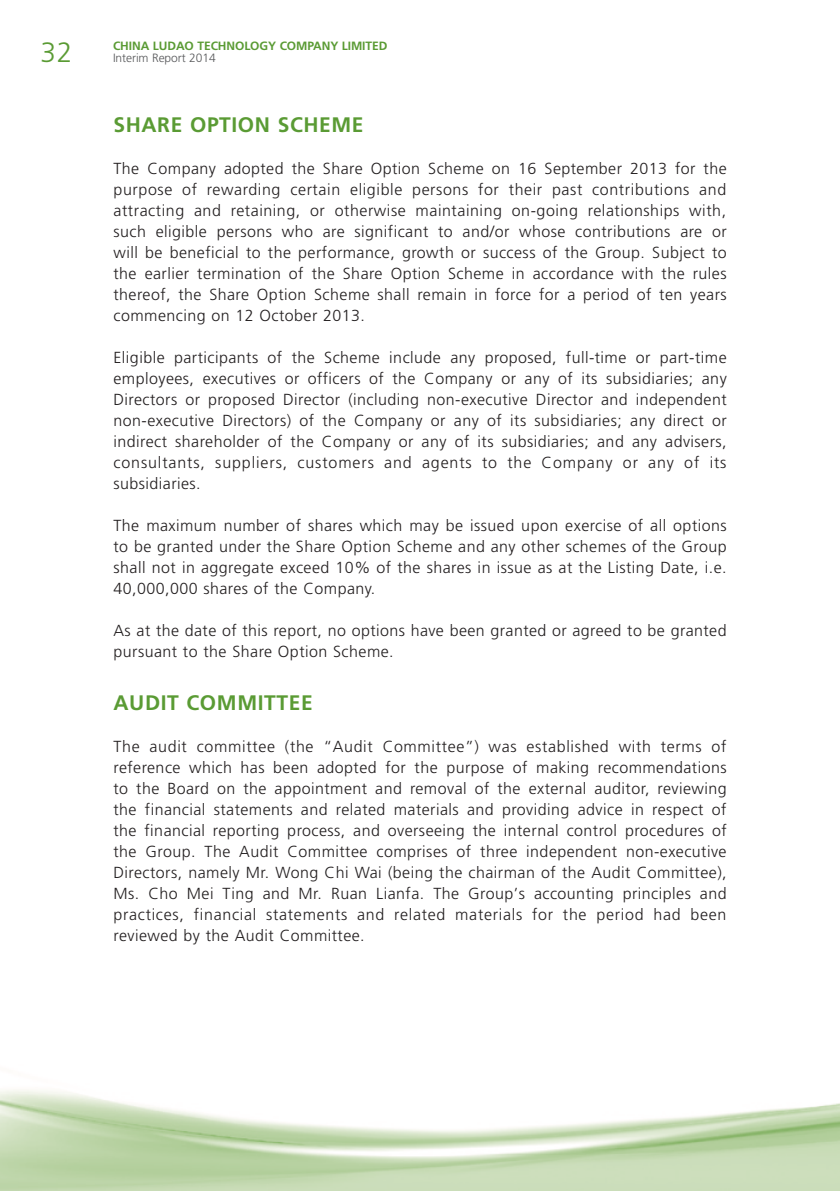
<style>
.page{position:relative;width:840px;height:1191px;background:#fff}
.page>*{position:absolute;margin:0;border:0;box-sizing:border-box;transform-origin:0 0}
.t1{font:300 28px "Frutiger LT Std";color:#5a9b34}
.Heading_1{font:700 21px "Frutiger LT Std";letter-spacing:.03em;color:#5a9b34}
.Body_Text{font:300 16px/21px "Frutiger LT Std";letter-spacing:.03em;color:#231f20;text-align:justify}
.t2{font:700 12px "Frutiger LT Std";letter-spacing:-.005em;color:#5a9b34}
.t3{font:300 12px "Frutiger LT Std";letter-spacing:-.005em;color:#57585a}
</style>
<div class="page">
<img style="left:0;top:1090px;width:839px;height:101px">
<p class="t2" style="left:113px;top:39px;width:276px">CHINA LUDAO TECHNOLOGY COMPANY LIMITED</p>
<h1 class="t1" style="left:41px;top:36px;width:33px">32</h1>
<p class="t3" style="left:113px;top:51px;width:104px">Interim Report 2014</p>
<p class="Heading_1" style="left:113px;top:113px;width:251px">SHARE OPTION SCHEME</p>
<p class="Body_Text" style="left:113px;top:158px;width:614px">The Company adopted the Share Option Scheme on 16 September 2013 for the purpose of rewarding certain eligible persons for their past contributions and attracting and retaining, or otherwise maintaining on-going relationships with, such eligible persons who are significant to and/or whose contributions are or will be beneficial to the performance, growth or success of the Group. Subject to the earlier termination of the Share Option Scheme in accordance with the rules thereof, the Share Option Scheme shall remain in force for a period of ten years commencing on 12 October 2013.</p>
<p class="Body_Text" style="left:113px;top:347px;width:614px">Eligible participants of the Scheme include any proposed, full-time or part-time employees, executives or officers of the Company or any of its subsidiaries; any Directors or proposed Director (including non-executive Director and independent non-executive Directors) of the Company or any of its subsidiaries; any direct or indirect shareholder of the Company or any of its subsidiaries; and any advisers, consultants, suppliers, customers and agents to the Company or any of its subsidiaries.</p>
<p class="Body_Text" style="left:113px;top:515px;width:614px">The maximum number of shares which may be issued upon exercise of all options to be granted under the Share Option Scheme and any other schemes of the Group shall not in aggregate exceed 10% of the shares in issue as at the Listing Date, i.e.<br>40,000,000 shares of the Company.</p>
<p class="Body_Text" style="left:113px;top:620px;width:614px">As at the date of this report, no options have been granted or agreed to be granted pursuant to the Share Option Scheme.</p>
<p class="Heading_1" style="left:113px;top:691px;width:201px">AUDIT COMMITTEE</p>
<p class="Body_Text" style="left:113px;top:736px;width:614px">The audit committee (the “Audit Committee”) was established with terms of reference which has been adopted for the purpose of making recommendations to the Board on the appointment and removal of the external auditor, reviewing the financial statements and related materials and providing advice in respect of the financial reporting process, and overseeing the internal control procedures of the Group. The Audit Committee comprises of three independent non-executive Directors, namely Mr. Wong Chi Wai (being the chairman of the Audit Committee), Ms. Cho Mei Ting and Mr. Ruan Lianfa. The Group’s accounting principles and practices, financial statements and related materials for the period had been reviewed by the Audit Committee.</p>
</div>
